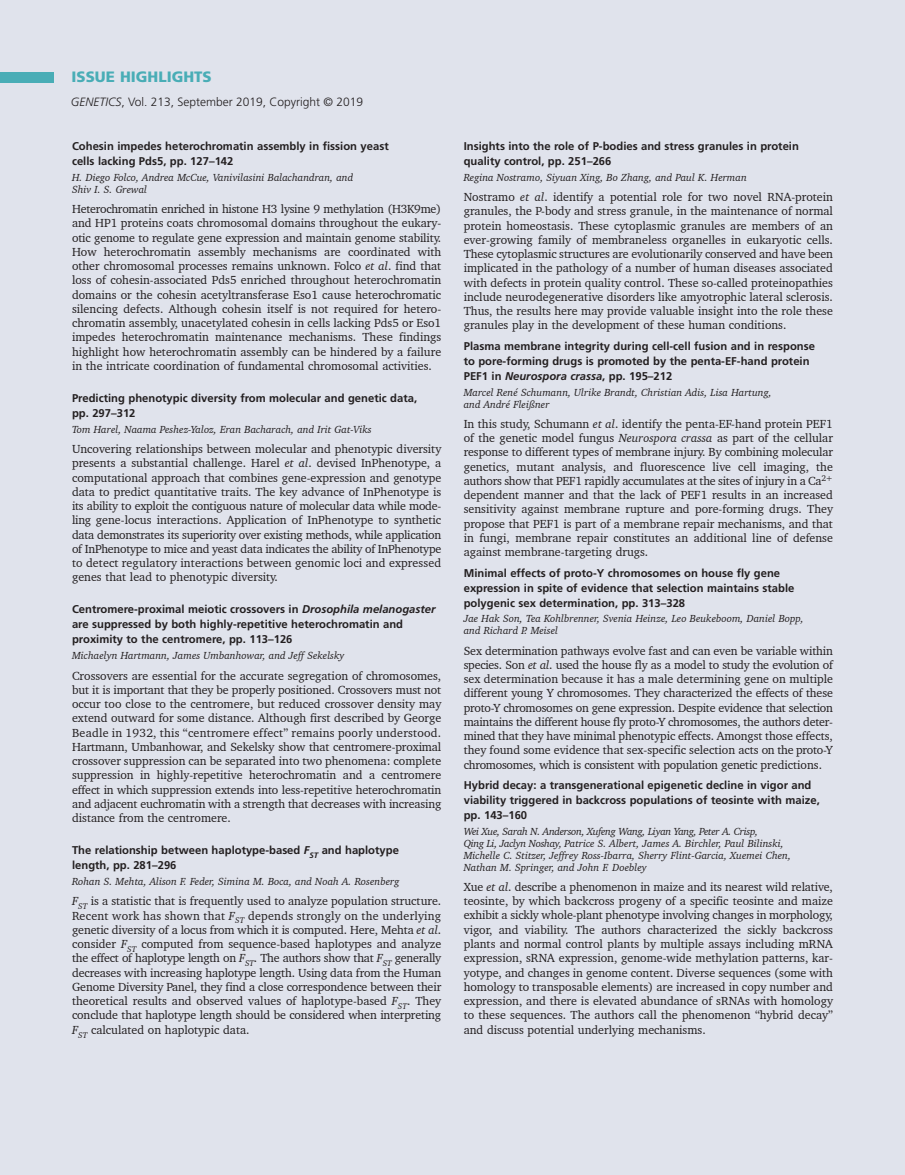
<style>
.page{position:relative;width:905px;height:1175px;background:#e0e3ec}
.page>*{position:absolute;margin:0;border:0;box-sizing:border-box;transform-origin:0 0}
.t1{font:900 15px "Frutiger";color:#49adb6}
.t2{font:12px/14.2px "Charter BT Pro";color:#231f20;text-align:justify}
.t3{font:300 12px "Frutiger";color:#231f20}
.t4{font:700 11.25px/15px "Frutiger";color:#231f20}
.t5{font:italic 10.5px/12px "Charter BT Pro";color:#231f20}
.s1{font-style:italic}
</style>
<div class="page">
<div style="left:0;top:72px;width:54px;height:10px;background:#49adb6"></div>
<p class="t1" style="left:72px;top:71px;width:142px">ISSUE HIGHLIGHTS</p>
<p class="t3" style="left:71px;top:97px;width:294px"><span class="s1">GENETICS</span>, Vol. 213, September 2019, Copyright © 2019</p>
<p class="t4" style="left:72px;top:139px;width:318px">Cohesin impedes heterochromatin assembly in fission yeast cells lacking Pds5, pp. 127–142</p>
<p class="t5" style="left:72px;top:171px;width:283px">H. Diego Folco, Andrea McCue, Vanivilasini Balachandran, and<br>Shiv I. S. Grewal</p>
<p class="t2" style="left:72px;top:202px;width:371px">Heterochromatin enriched in histone H3 lysine 9 methylation (H3K9me) and HP1 proteins coats chromosomal domains throughout the eukary&shy;otic genome to regulate gene expression and maintain genome stability.<br>How heterochromatin assembly mechanisms are coordinated with other chromosomal processes remains unknown. Folco <span class="s1">et al</span>. find that loss of cohesin-associated Pds5 enriched throughout heterochromatin domains or the cohesin acetyltransferase Eso1 cause heterochromatic silencing defects. Although cohesin itself is not required for hetero&shy;chromatin assembly, unacetylated cohesin in cells lacking Pds5 or Eso1 impedes heterochromatin maintenance mechanisms. These findings highlight how heterochromatin assembly can be hindered by a failure in the intricate coordination of fundamental chromosomal activities.</p>
<p class="t4" style="left:72px;top:391px;width:346px">Predicting phenotypic diversity from molecular and genetic data, pp. 297–312</p>
<p class="t5" style="left:72px;top:423px;width:301px">Tom Harel, Naama Peshez-Yaloz, Eran Bacharach, and Irit Gat-Viks</p>
<p class="t2" style="left:72px;top:442px;width:371px">Uncovering relationships between molecular and phenotypic diversity presents a substantial challenge. Harel <span class="s1">et al</span>. devised InPhenotype, a computational approach that combines gene-expression and genotype data to predict quantitative traits. The key advance of InPhenotype is its ability to exploit the contiguous nature of molecular data while mode&shy;ling gene-locus interactions. Application of InPhenotype to synthetic data demonstrates its superiority over existing methods, while application of InPhenotype to mice and yeast data indicates the ability of InPhenotype to detect regulatory interactions between genomic loci and expressed genes that lead to phenotypic diversity.</p>
<p class="t4" style="left:72px;top:603px;width:365px">Centromere-proximal meiotic crossovers in <span class="s1">Drosophila melanogaster </span>are suppressed by both highly-repetitive heterochromatin and proximity to the centromere, pp. 113–126</p>
<p class="t5" style="left:72px;top:649px;width:274px">Michaelyn Hartmann, James Umbanhowar, and Jeff Sekelsky</p>
<p class="t2" style="left:72px;top:668px;width:371px">Crossovers are essential for the accurate segregation of chromosomes, but it is important that they be properly positioned. Crossovers must not occur too close to the centromere, but reduced crossover density may extend outward for some distance. Although first described by George Beadle in 1932, this “centromere effect” remains poorly understood.<br>Hartmann, Umbanhowar, and Sekelsky show that centromere-proximal crossover suppression can be separated into two phenomena: complete suppression in highly-repetitive heterochromatin and a centromere effect in which suppression extends into less-repetitive heterochromatin and adjacent euchromatin with a strength that decreases with increasing distance from the centromere.</p>
<p class="t4" style="left:72px;top:843px;width:328px">The relationship between haplotype-based <span class="s1">F</span><sub>ST</sub> and haplotype length, pp. 281–296</p>
<p class="t5" style="left:72px;top:875px;width:329px">Rohan S. Mehta, Alison F. Feder, Simina M. Boca, and Noah A. Rosenberg</p>
<p class="t2" style="left:72px;top:894px;width:371px"><span class="s1">F</span><sub>ST</sub> is a statistic that is frequently used to analyze population structure.<br>Recent work has shown that <span class="s1">F</span><sub>ST</sub> depends strongly on the underlying genetic diversity of a locus from which it is computed. Here, Mehta <span class="s1">et al</span>. consider <span class="s1">F</span><sub>ST</sub> computed from sequence-based haplotypes and analyze the effect of haplotype length on <span class="s1">F</span><sub>ST</sub>. The authors show that <span class="s1">F</span><sub>ST</sub> generally decreases with increasing haplotype length. Using data from the Human Genome Diversity Panel, they find a close correspondence between their theoretical results and observed values of haplotype-based <span class="s1">F</span><sub>ST</sub>. They conclude that haplotype length should be considered when interpreting <span class="s1">F</span><sub>ST</sub> calculated on haplotypic data.</p>
<p class="t4" style="left:464px;top:139px;width:337px">Insights into the role of P-bodies and stress granules in protein quality control, pp. 251–266</p>
<p class="t5" style="left:464px;top:171px;width:285px">Regina Nostramo, Siyuan Xing, Bo Zhang, and Paul K. Herman</p>
<p class="t2" style="left:464px;top:190px;width:371px">Nostramo <span class="s1">et al</span>. identify a potential role for two novel RNA-protein granules, the P-body and stress granule, in the maintenance of normal protein homeostasis. These cytoplasmic granules are members of an ever-growing family of membraneless organelles in eukaryotic cells.<br>These cytoplasmic structures are evolutionarily conserved and have been implicated in the pathology of a number of human diseases associated with defects in protein quality control. These so-called proteinopathies include neurodegenerative disorders like amyotrophic lateral sclerosis.<br>Thus, the results here may provide valuable insight into the role these granules play in the development of these human conditions.</p>
<p class="t4" style="left:464px;top:339px;width:353px">Plasma membrane integrity during cell-cell fusion and in response to pore-forming drugs is promoted by the penta-EF-hand protein<br>PEF1 in <span class="s1">Neurospora crassa</span>, pp. 195–212</p>
<p class="t5" style="left:464px;top:386px;width:309px">Marcel René Schumann, Ulrike Brandt, Christian Adis, Lisa Hartung, and André Fleißner</p>
<p class="t2" style="left:464px;top:416px;width:371px">In this study, Schumann <span class="s1">et al</span>. identify the penta-EF-hand protein PEF1 of the genetic model fungus <span class="s1">Neurospora crassa</span> as part of the cellular response to different types of membrane injury. By combining molecular genetics, mutant analysis, and fluorescence live cell imaging, the authors show that PEF1 rapidly accumulates at the sites of injury in a Ca<sup>2+ </sup>dependent manner and that the lack of PEF1 results in an increased sensitivity against membrane rupture and pore-forming drugs. They propose that PEF1 is part of a membrane repair mechanisms, and that in fungi, membrane repair constitutes an additional line of defense against membrane-targeting drugs.</p>
<p class="t4" style="left:464px;top:566px;width:332px">Minimal effects of proto-Y chromosomes on house fly gene expression in spite of evidence that selection maintains stable polygenic sex determination, pp. 313–328</p>
<p class="t5" style="left:464px;top:612px;width:341px">Jae Hak Son, Tea Kohlbrenner, Svenia Heinze, Leo Beukeboom, Daniel Bopp, and Richard P. Meisel</p>
<p class="t2" style="left:464px;top:643px;width:371px">Sex determination pathways evolve fast and can even be variable within species. Son <span class="s1">et al</span>. used the house fly as a model to study the evolution of sex determination because it has a male determining gene on multiple different young Y chromosomes. They characterized the effects of these proto-Y chromosomes on gene expression. Despite evidence that selection maintains the different house fly proto-Y chromosomes, the authors deter&shy;mined that they have minimal phenotypic effects. Amongst those effects, they found some evidence that sex-specific selection acts on the proto-Y chromosomes, which is consistent with population genetic predictions.</p>
<p class="t4" style="left:464px;top:778px;width:357px">Hybrid decay: a transgenerational epigenetic decline in vigor and viability triggered in backcross populations of teosinte with maize, pp. 143–160</p>
<p class="t5" style="left:464px;top:825px;width:329px">Wei Xue, Sarah N. Anderson, Xufeng Wang, Liyan Yang, Peter A. Crisp,<br>Qing Li, Jaclyn Noshay, Patrice S. Albert, James A. Birchler, Paul Bilinski, Michelle C. Stitzer, Jeffrey Ross-Ibarra, Sherry Flint-Garcia, Xuemei Chen, Nathan M. Springer, and John F. Doebley</p>
<p class="t2" style="left:464px;top:879px;width:371px">Xue <span class="s1">et al</span>. describe a phenomenon in maize and its nearest wild relative, teosinte, by which backcross progeny of a specific teosinte and maize exhibit a sickly whole-plant phenotype involving changes in morphology, vigor, and viability. The authors characterized the sickly backcross plants and normal control plants by multiple assays including mRNA expression, sRNA expression, genome-wide methylation patterns, kar&shy;yotype, and changes in genome content. Diverse sequences (some with homology to transposable elements) are increased in copy number and expression, and there is elevated abundance of sRNAs with homology to these sequences. The authors call the phenomenon “hybrid decay” and discuss potential underlying mechanisms.</p>
</div>
